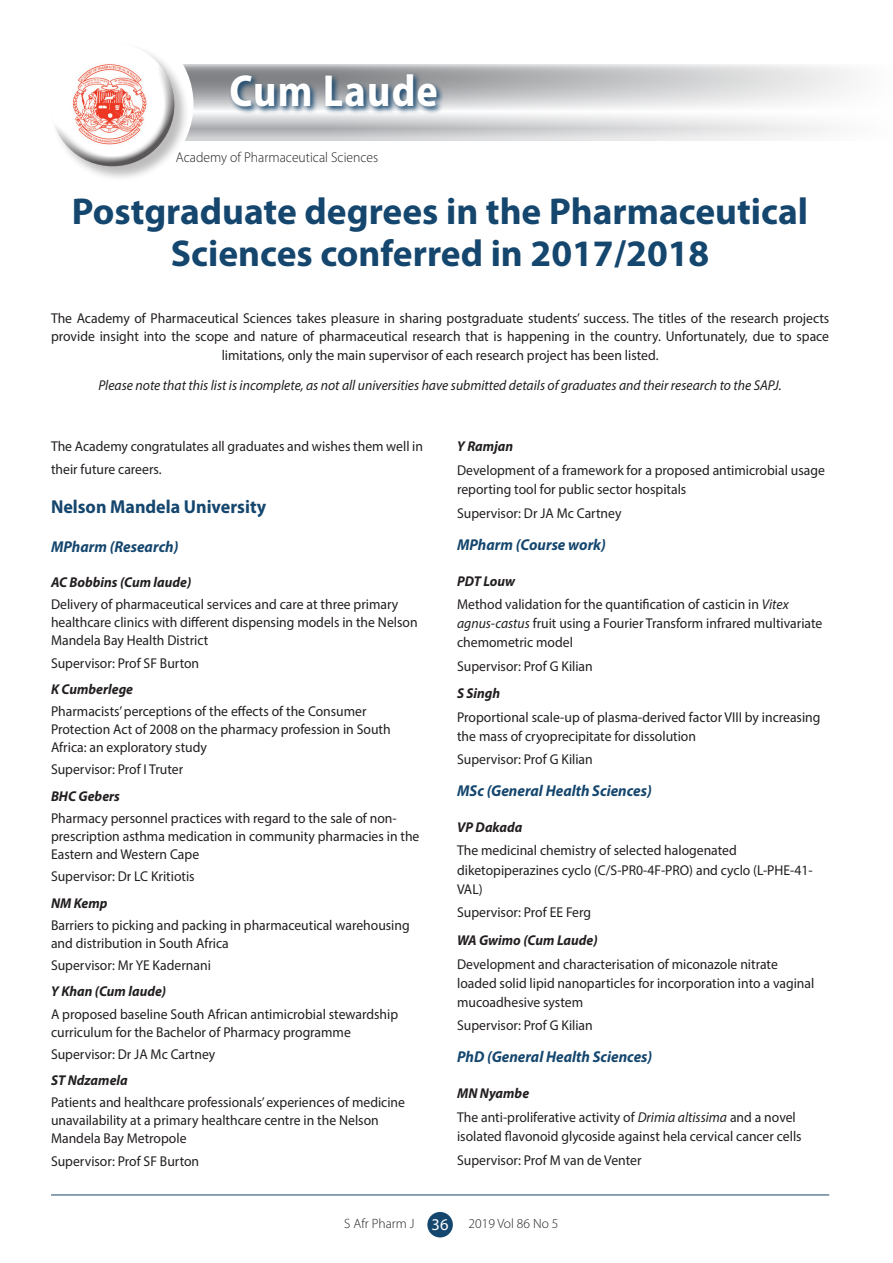
<style>
.page{position:relative;width:893px;height:1263px;background:#fff}
.page>*{position:absolute;margin:0;border:0;box-sizing:border-box;transform-origin:0 0}
.t1{font:700 semi-condensed 45px "Myriad Pro";letter-spacing:.025em;color:#fff;scale:.96 1}
.t2{font:700 37.5px/42px "Myriad Pro";color:#15466e;text-align:center}
.t3{font:700 18.75px "Myriad Pro";color:#15466e;scale:.96 1}
.t4{font:italic 700 15.75px "Myriad Pro";color:#15466e;scale:.96 1}
.t5{font:14.25px/18px "Myriad Pro";color:#231f20;scale:.96 1}
.t6{font:italic 14.25px "Myriad Pro";color:#231f20;scale:.96 1}
.t7{font:italic 700 14.25px "Myriad Pro";color:#231f20;scale:.96 1}
.t8{font:300 14.25px "Myriad Pro";color:#231f20;scale:.96 1}
.t9{font:300 13.5px "Myriad Pro";color:#231f20}
.s1{font-weight:700;font-style:italic}
.s2{font-style:italic}
.s3{font-weight:400;font-size:16.5px;color:#fff}
</style>
<div class="page">
<hr style="left:51px;top:1194px;width:778px;height:1px;background:#15466e">
<svg style="left:190px;top:64px;width:662px;height:77px"></svg>
<div style="left:32px;top:23px;width:161px;height:162px;background:#fff;border-radius:50%"></div>
<div style="left:50px;top:42px;width:140px;height:140px;background:#231f20;opacity:.3"></div>
<div style="left:48px;top:40px;width:125px;height:100px;background:#fff"></div>
<div style="left:50px;top:62px;width:126px;height:106px;background:#231f20;opacity:.75"></div>
<svg style="left:229px;top:72px;width:216px;height:43px"></svg>
<div style="left:427px;top:1212px;width:26px;height:25px;background:#15466e;border-radius:50%"></div>
<h1 class="t1" style="left:230px;top:62px;width:219px">Cum Laude</h1>
<p class="t8" style="left:176px;top:149px;width:212px">Academy of Pharmaceutical Sciences</p>
<h2 class="t2" style="left:72px;top:189px;width:738px">Postgraduate degrees in the Pharmaceutical<br>Sciences conferred in 2017/2018</h2>
<p class="t5" style="left:51px;top:309px;width:812px;text-align:center">The Academy of Pharmaceutical Sciences takes pleasure in sharing postgraduate students’ success. The titles of the research projects provide insight into the scope and nature of pharmaceutical research that is happening in the country. Unfortunately, due to space limitations, only the main supervisor of each research project has been listed.</p>
<p class="t6" style="left:98px;top:376px;width:713px">Please note that this list is incomplete, as not all universities have submitted details of graduates and their research to the SAPJ.</p>
<p class="t5" style="left:51px;top:435px;width:389px;line-height:22.8px">The Academy congratulates all graduates and wishes them well in their future careers.</p>
<h3 class="t3" style="left:51px;top:494px;width:226px">Nelson Mandela University</h3>
<p class="t4" style="left:51px;top:537px;width:134px">MPharm (Research)</p>
<p class="t7" style="left:51px;top:573px;width:148px">AC Bobbins (Cum laude)</p>
<p class="t5" style="left:51px;top:595px;width:383px">Delivery of pharmaceutical services and care at three primary healthcare clinics with different dispensing models in the Nelson<br>Mandela Bay Health District</p>
<p class="t5" style="left:51px;top:653px;width:156px">Supervisor: Prof SF Burton</p>
<p class="t7" style="left:51px;top:680px;width:87px">K Cumberlege</p>
<p class="t5" style="left:51px;top:702px;width:355px">Pharmacists’ perceptions of the effects of the Consumer<br>Protection Act of 2008 on the pharmacy profession in South<br>Africa: an exploratory study</p>
<p class="t5" style="left:51px;top:760px;width:139px">Supervisor: Prof I Truter</p>
<p class="t7" style="left:51px;top:787px;width:73px">BHC Gebers</p>
<p class="t5" style="left:51px;top:809px;width:385px">Pharmacy personnel practices with regard to the sale of non&shy;prescription asthma medication in community pharmacies in the<br>Eastern and Western Cape</p>
<p class="t5" style="left:51px;top:867px;width:151px">Supervisor: Dr LC Kritiotis</p>
<p class="t7" style="left:51px;top:893px;width:60px">NM Kemp</p>
<p class="t5" style="left:51px;top:916px;width:375px">Barriers to picking and packing in pharmaceutical warehousing and distribution in South Africa</p>
<p class="t5" style="left:51px;top:956px;width:168px">Supervisor: Mr YE Kadernani</p>
<p class="t7" style="left:51px;top:982px;width:121px">Y Khan (Cum laude)</p>
<p class="t5" style="left:51px;top:1005px;width:363px">A proposed baseline South African antimicrobial stewardship curriculum for the Bachelor of Pharmacy programme</p>
<p class="t5" style="left:51px;top:1045px;width:173px">Supervisor: Dr JA Mc Cartney</p>
<p class="t7" style="left:51px;top:1071px;width:81px">ST Ndzamela</p>
<p class="t5" style="left:51px;top:1093px;width:370px">Patients and healthcare professionals’ experiences of medicine unavailability at a primary healthcare centre in the Nelson<br>Mandela Bay Metropole</p>
<p class="t5" style="left:51px;top:1151px;width:156px">Supervisor: Prof SF Burton</p>
<p class="t7" style="left:457px;top:437px;width:60px">Y Ramjan</p>
<p class="t5" style="left:457px;top:461px;width:385px;line-height:19px">Development of a framework for a proposed antimicrobial usage reporting tool for public sector hospitals</p>
<p class="t5" style="left:457px;top:504px;width:173px">Supervisor: Dr JA Mc Cartney</p>
<p class="t4" style="left:457px;top:534px;width:157px">MPharm (Course work)</p>
<p class="t5" style="left:457px;top:569px;width:347px;line-height:23.4px"><span class="s1">PDT Louw<br></span>Method validation for the quantification of casticin in <span class="s2">Vitex</span></p>
<p class="t5" style="left:457px;top:614px;width:382px;line-height:19px"><span class="s2">agnus-castus</span> fruit using a Fourier Transform infrared multivariate chemometric model</p>
<p class="t5" style="left:457px;top:657px;width:143px">Supervisor: Prof G Kilian</p>
<p class="t7" style="left:457px;top:684px;width:46px">S Singh</p>
<p class="t5" style="left:457px;top:707px;width:380px;line-height:19px">Proportional scale-up of plasma-derived factor VIII by increasing the mass of cryoprecipitate for dissolution</p>
<p class="t5" style="left:457px;top:750px;width:143px">Supervisor: Prof G Kilian</p>
<p class="t4" style="left:457px;top:780px;width:204px">MSc (General Health Sciences)</p>
<p class="t7" style="left:457px;top:818px;width:69px">VP Dakada</p>
<p class="t5" style="left:457px;top:841px;width:372px;line-height:19px">The medicinal chemistry of selected halogenated diketopiperazines cyclo (C/S-PR0-4F-PRO) and cyclo (L-PHE-41-<br>VAL)</p>
<p class="t5" style="left:457px;top:903px;width:141px">Supervisor: Prof EE Ferg</p>
<p class="t7" style="left:457px;top:931px;width:148px">WA Gwimo (Cum Laude)</p>
<p class="t5" style="left:457px;top:954px;width:374px;line-height:19px">Development and characterisation of miconazole nitrate loaded solid lipid nanoparticles for incorporation into a vaginal mucoadhesive system</p>
<p class="t5" style="left:457px;top:1016px;width:143px">Supervisor: Prof G Kilian</p>
<p class="t4" style="left:457px;top:1047px;width:205px">PhD (General Health Sciences)</p>
<p class="t5" style="left:457px;top:1082px;width:354px;line-height:23.4px"><span class="s1">MN Nyambe<br></span>The anti-proliferative activity of <span class="s2">Drimia altissima</span> and a novel</p>
<p class="t5" style="left:457px;top:1124px;width:360px;line-height:24.2px">isolated flavonoid glycoside against hela cervical cancer cells<br>Supervisor: Prof M van de Venter</p>
<p class="t9" style="left:344px;top:1215px;width:106px">S Afr Pharm J <span class="s3">36</span></p>
<p class="t9" style="left:469px;top:1215px;width:91px">2019 Vol 86 No 5</p>
</div>
